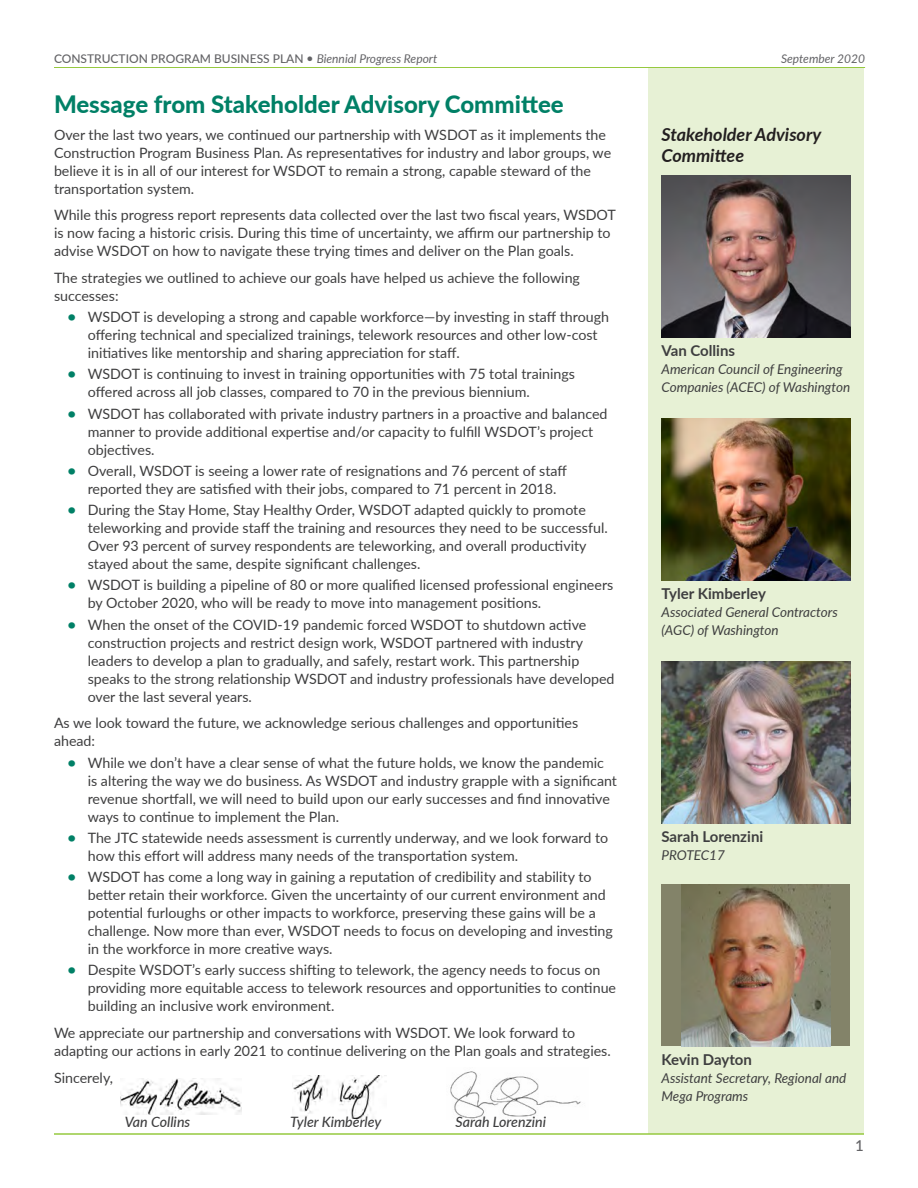
<style>
.page{position:relative;width:918px;height:1188px;background:#fff}
.page>*{position:absolute;margin:0;border:0;box-sizing:border-box;transform-origin:0 0}
.WSDOT-head{font:800 24px "Lato";color:#008066}
.WSDOT-callout-head{font:italic 700 18px/21px "Lato";color:#231f20}
.WSDOT-text{font:700 15px "Lato";color:#3e3e3f}
.t1{font:500 15px "Lato";color:#636366}
.WSDOT-text-bullet{font:14.25px/18px "Lato";color:#3e3e3f}
.WSDOT-text-2{font:14.25px/18px "Lato";color:#3e3e3f}
.WSDOT-text-3{font:italic 500 14.25px "Lato";color:#3e3e3f}
.WSDOT-text-4{font:italic 13.5px/18px "Lato";color:#3e3e3f}
.t2{font:500 12px "Lato";color:#636366}
.t3{font:italic 12px "Lato";color:#636366}
.s1{font-weight:400;font-style:italic}
.s2{font-weight:700;font-size:15px;color:#008066}
</style>
<div class="page">
<div style="left:648px;top:68px;width:216px;height:1066px;background:#e7f1d5"></div>
<img style="left:662px;top:176px;width:188px;height:162px">
<img style="left:662px;top:662px;width:188px;height:162px">
<img style="left:662px;top:418px;width:188px;height:162px">
<div style="left:662px;top:884px;width:188px;height:162px;background:#838369"></div>
<img style="left:682px;top:884px;width:148px;height:162px">
<img style="left:450px;top:1071px;width:131px;height:48px">
<img style="left:292px;top:1076px;width:90px;height:43px">
<img style="left:120px;top:1079px;width:121px;height:36px">
<hr style="left:54px;top:67px;width:811px;height:1px;background:#96c93f">
<hr style="left:54px;top:1133px;width:810px;height:2px;background:#96c93f">
<p class="t2" style="left:54px;top:50px;width:385px">CONSTRUCTION PROGRAM BUSINESS PLAN • <span class="s1">Biennial Progress Report</span></p>
<p class="t3" style="left:781px;top:50px;width:86px">September 2020</p>
<h2 class="WSDOT-head" style="left:54px;top:87px;width:511px">Message from Stakeholder Advisory Committee</h2>
<p class="WSDOT-text-2" style="left:54px;top:125px;width:559px">Over the last two years, we continued our partnership with WSDOT as it implements the Construction Program Business Plan. As representatives for industry and labor groups, we believe it is in all of our interest for WSDOT to remain a strong, capable steward of the transportation system.</p>
<p class="WSDOT-text-2" style="left:54px;top:206px;width:563px">While this progress report represents data collected over the last two fiscal years, WSDOT is now facing a historic crisis. During this time of uncertainty, we affirm our partnership to advise WSDOT on how to navigate these trying times and deliver on the Plan goals.</p>
<p class="WSDOT-text-2" style="left:54px;top:268px;width:528px">The strategies we outlined to achieve our goals have helped us achieve the following successes:</p>
<p class="WSDOT-text-bullet" style="left:88px;top:307px;width:523px;text-indent:-20px"><span class="s2">•</span> WSDOT is developing a strong and capable workforce—by investing in staff through offering technical and specialized trainings, telework resources and other low-cost initiatives like mentorship and sharing appreciation for staff.</p>
<p class="WSDOT-text-bullet" style="left:88px;top:365px;width:489px;text-indent:-20px"><span class="s2">•</span> WSDOT is continuing to invest in training opportunities with 75 total trainings offered across all job classes, compared to 70 in the previous biennium.</p>
<p class="WSDOT-text-bullet" style="left:88px;top:404px;width:521px;text-indent:-20px"><span class="s2">•</span> WSDOT has collaborated with private industry partners in a proactive and balanced manner to provide additional expertise and/or capacity to fulfill WSDOT’s project objectives.</p>
<p class="WSDOT-text-bullet" style="left:88px;top:461px;width:481px;text-indent:-20px"><span class="s2">•</span> Overall, WSDOT is seeing a lower rate of resignations and 76 percent of staff reported they are satisfied with their jobs, compared to 71 percent in 2018.</p>
<p class="WSDOT-text-bullet" style="left:88px;top:500px;width:521px;text-indent:-20px"><span class="s2">•</span> During the Stay Home, Stay Healthy Order, WSDOT adapted quickly to promote teleworking and provide staff the training and resources they need to be successful.<br>Over 93 percent of survey respondents are teleworking, and overall productivity stayed about the same, despite significant challenges.</p>
<p class="WSDOT-text-bullet" style="left:88px;top:576px;width:527px;text-indent:-20px"><span class="s2">•</span> WSDOT is building a pipeline of 80 or more qualified licensed professional engineers by October 2020, who will be ready to move into management positions.</p>
<p class="WSDOT-text-bullet" style="left:88px;top:615px;width:528px;text-indent:-20px"><span class="s2">•</span> When the onset of the COVID-19 pandemic forced WSDOT to shutdown active construction projects and restrict design work, WSDOT partnered with industry leaders to develop a plan to gradually, and safely, restart work. This partnership speaks to the strong relationship WSDOT and industry professionals have developed over the last several years.</p>
<p class="WSDOT-text-2" style="left:54px;top:714px;width:526px">As we look toward the future, we acknowledge serious challenges and opportunities ahead:</p>
<p class="WSDOT-text-bullet" style="left:88px;top:753px;width:531px;text-indent:-20px"><span class="s2">•</span> While we don’t have a clear sense of what the future holds, we know the pandemic is altering the way we do business. As WSDOT and industry grapple with a significant revenue shortfall, we will need to build upon our early successes and find innovative ways to continue to implement the Plan.</p>
<p class="WSDOT-text-bullet" style="left:88px;top:828px;width:522px;text-indent:-20px"><span class="s2">•</span> The JTC statewide needs assessment is currently underway, and we look forward to how this effort will address many needs of the transportation system.</p>
<p class="WSDOT-text-bullet" style="left:88px;top:867px;width:527px;text-indent:-20px"><span class="s2">•</span> WSDOT has come a long way in gaining a reputation of credibility and stability to better retain their workforce. Given the uncertainty of our current environment and potential furloughs or other impacts to workforce, preserving these gains will be a challenge. Now more than ever, WSDOT needs to focus on developing and investing in the workforce in more creative ways.</p>
<p class="WSDOT-text-bullet" style="left:88px;top:960px;width:530px;text-indent:-20px"><span class="s2">•</span> Despite WSDOT’s early success shifting to telework, the agency needs to focus on providing more equitable access to telework resources and opportunities to continue building an inclusive work environment.</p>
<p class="WSDOT-text-2" style="left:54px;top:1023px;width:558px">We appreciate our partnership and conversations with WSDOT. We look forward to adapting our actions in early 2021 to continue delivering on the Plan goals and strategies.</p>
<p class="WSDOT-text-2" style="left:54px;top:1068px;width:61px">Sincerely,</p>
<p class="WSDOT-text-3" style="left:125px;top:1111px;width:67px">Van Collins</p>
<p class="WSDOT-text-3" style="left:290px;top:1111px;width:93px">Tyler Kimberley</p>
<p class="WSDOT-text-3" style="left:456px;top:1111px;width:92px">Sarah Lorenzini</p>
<h3 class="WSDOT-callout-head" style="left:662px;top:123px;width:161px">Stakeholder Advisory<br>Committee</h3>
<p class="WSDOT-text" style="left:662px;top:340px;width:75px">Van Collins</p>
<p class="WSDOT-text-4" style="left:662px;top:360px;width:190px">American Council of Engineering<br>Companies (ACEC) of Washington</p>
<p class="WSDOT-text" style="left:662px;top:583px;width:106px">Tyler Kimberley</p>
<p class="WSDOT-text-4" style="left:662px;top:603px;width:178px">Associated General Contractors (AGC) of Washington</p>
<p class="WSDOT-text" style="left:662px;top:826px;width:103px">Sarah Lorenzini</p>
<p class="WSDOT-text-4" style="left:662px;top:846px;width:65px">PROTEC17</p>
<p class="WSDOT-text" style="left:662px;top:1049px;width:92px">Kevin Dayton</p>
<p class="WSDOT-text-4" style="left:662px;top:1069px;width:186px">Assistant Secretary, Regional and<br>Mega Programs</p>
<p class="t1" style="left:855px;top:1135px;width:10px">1</p>
</div>
